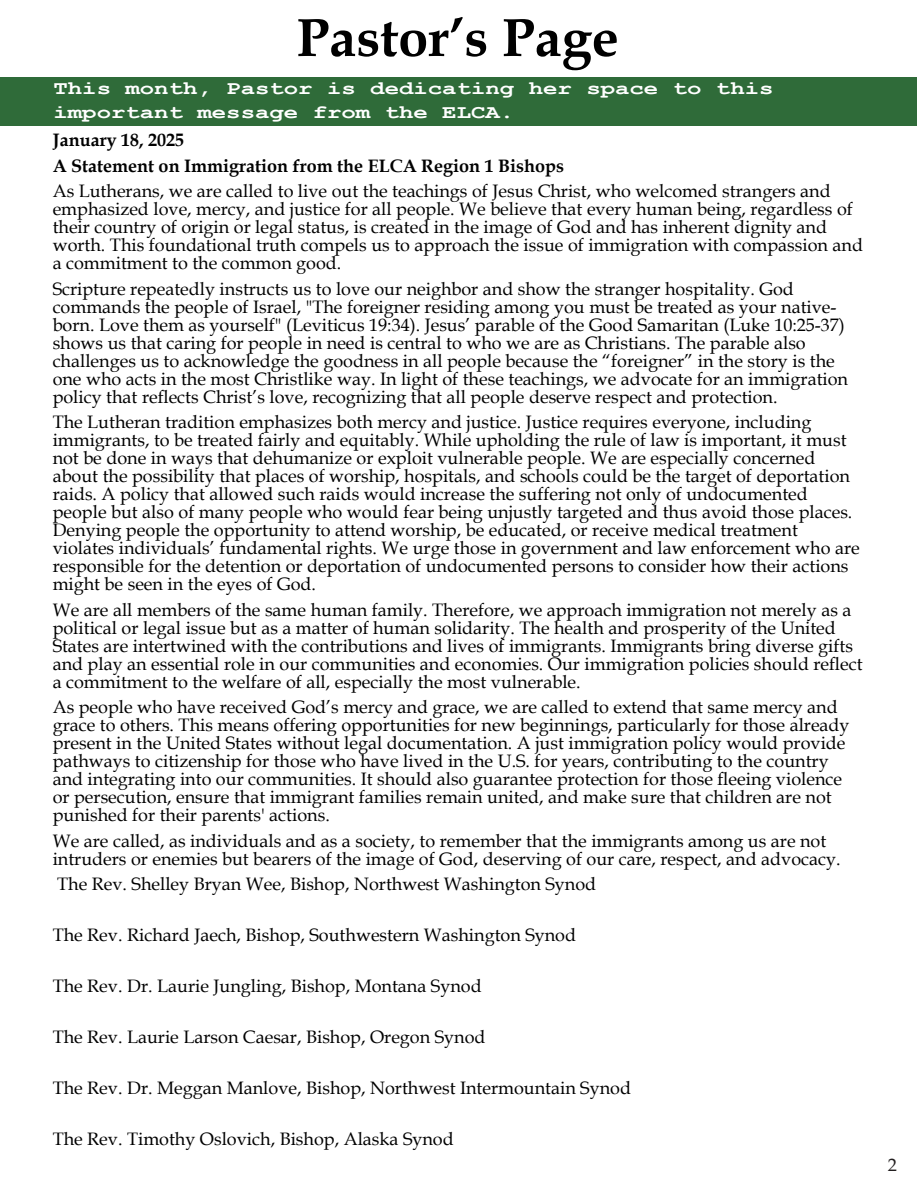
<style>
.page{position:relative;width:918px;height:1188px;background:#fff}
.page>*{position:absolute;margin:0;border:0;box-sizing:border-box;transform-origin:0 0}
.t1{font:700 54px "Book Antiqua";color:#000}
.t2{font:700 19.2px "Courier New";color:#fff;scale:1.25 1}
.t3{font:18px "Book Antiqua";color:#000}
.t4{font:700 18px "Book Antiqua";color:#000}
.t5{font:18px "Book Antiqua";color:#231f20}
</style>
<div class="page">
<div style="left:0;top:77px;width:917px;height:49px;background:#2f6b39"></div>
<p class="t1" style="left:296px;top:17px;width:324px">Pastor’s Page</p>
<p class="t2" style="left:53px;top:82px;width:578px">This month, Pastor is dedicating her space to this</p>
<p class="t2" style="left:53px;top:106px;width:370px">important message from the ELCA.</p>
<p class="t4" style="left:53px;top:133px;width:133px">January 18, 2025</p>
<p class="t4" style="left:53px;top:159px;width:513px">A Statement on Immigration from the ELCA Region 1 Bishops</p>
<p class="t3" style="left:53px;top:184px;width:780px">As Lutherans, we are called to live out the teachings of Jesus Christ, who welcomed strangers and</p>
<p class="t3" style="left:53px;top:202px;width:802px">emphasized love, mercy, and justice for all people. We believe that every human being, regardless of</p>
<p class="t3" style="left:53px;top:220px;width:776px">their country of origin or legal status, is created in the image of God and has inherent dignity and</p>
<p class="t3" style="left:53px;top:238px;width:812px">worth. This foundational truth compels us to approach the issue of immigration with compassion and</p>
<p class="t3" style="left:53px;top:256px;width:290px">a commitment to the common good.</p>
<p class="t3" style="left:53px;top:282px;width:743px">Scripture repeatedly instructs us to love our neighbor and show the stranger hospitality. God</p>
<p class="t3" style="left:53px;top:300px;width:785px">commands the people of Israel, "The foreigner residing among you must be treated as your native-</p>
<p class="t3" style="left:53px;top:318px;width:794px">born. Love them as yourself" (Leviticus 19:34). Jesus’ parable of the Good Samaritan (Luke 10:25-37)</p>
<p class="t3" style="left:53px;top:336px;width:755px">shows us that caring for people in need is central to who we are as Christians. The parable also</p>
<p class="t3" style="left:53px;top:354px;width:784px">challenges us to acknowledge the goodness in all people because the “foreigner” in the story is the</p>
<p class="t3" style="left:53px;top:372px;width:797px">one who acts in the most Christlike way. In light of these teachings, we advocate for an immigration</p>
<p class="t3" style="left:53px;top:390px;width:726px">policy that reflects Christ’s love, recognizing that all people deserve respect and protection.</p>
<p class="t3" style="left:53px;top:415px;width:760px">The Lutheran tradition emphasizes both mercy and justice. Justice requires everyone, including</p>
<p class="t3" style="left:53px;top:433px;width:795px">immigrants, to be treated fairly and equitably. While upholding the rule of law is important, it must</p>
<p class="t3" style="left:53px;top:451px;width:764px">not be done in ways that dehumanize or exploit vulnerable people. We are especially concerned</p>
<p class="t3" style="left:53px;top:469px;width:799px">about the possibility that places of worship, hospitals, and schools could be the target of deportation</p>
<p class="t3" style="left:53px;top:487px;width:757px">raids. A policy that allowed such raids would increase the suffering not only of undocumented</p>
<p class="t3" style="left:53px;top:505px;width:801px">people but also of many people who would fear being unjustly targeted and thus avoid those places.</p>
<p class="t3" style="left:53px;top:523px;width:747px">Denying people the opportunity to attend worship, be educated, or receive medical treatment</p>
<p class="t3" style="left:53px;top:541px;width:809px">violates individuals’ fundamental rights. We urge those in government and law enforcement who are</p>
<p class="t3" style="left:53px;top:559px;width:797px">responsible for the detention or deportation of undocumented persons to consider how their actions</p>
<p class="t3" style="left:53px;top:577px;width:265px">might be seen in the eyes of God.</p>
<p class="t3" style="left:53px;top:603px;width:800px">We are all members of the same human family. Therefore, we approach immigration not merely as a</p>
<p class="t3" style="left:53px;top:621px;width:785px">political or legal issue but as a matter of human solidarity. The health and prosperity of the United</p>
<p class="t3" style="left:53px;top:639px;width:802px">States are intertwined with the contributions and lives of immigrants. Immigrants bring diverse gifts</p>
<p class="t3" style="left:53px;top:657px;width:811px">and play an essential role in our communities and economies. Our immigration policies should reflect</p>
<p class="t3" style="left:53px;top:675px;width:530px">a commitment to the welfare of all, especially the most vulnerable.</p>
<p class="t3" style="left:53px;top:700px;width:787px">As people who have received God’s mercy and grace, we are called to extend that same mercy and</p>
<p class="t3" style="left:53px;top:718px;width:798px">grace to others. This means offering opportunities for new beginnings, particularly for those already</p>
<p class="t3" style="left:53px;top:736px;width:794px">present in the United States without legal documentation. A just immigration policy would provide</p>
<p class="t3" style="left:53px;top:754px;width:778px">pathways to citizenship for those who have lived in the U.S. for years, contributing to the country</p>
<p class="t3" style="left:53px;top:772px;width:791px">and integrating into our communities. It should also guarantee protection for those fleeing violence</p>
<p class="t3" style="left:53px;top:790px;width:781px">or persecution, ensure that immigrant families remain united, and make sure that children are not</p>
<p class="t3" style="left:53px;top:808px;width:279px">punished for their parents' actions.</p>
<p class="t3" style="left:53px;top:834px;width:775px">We are called, as individuals and as a society, to remember that the immigrants among us are not</p>
<p class="t3" style="left:53px;top:852px;width:789px">intruders or enemies but bearers of the image of God, deserving of our care, respect, and advocacy.</p>
<p class="t3" style="left:57px;top:877px;width:541px">The Rev. Shelley Bryan Wee, Bishop, Northwest Washington Synod</p>
<p class="t3" style="left:53px;top:928px;width:525px">The Rev. Richard Jaech, Bishop, Southwestern Washington Synod</p>
<p class="t3" style="left:53px;top:979px;width:431px">The Rev. Dr. Laurie Jungling, Bishop, Montana Synod</p>
<p class="t3" style="left:53px;top:1030px;width:434px">The Rev. Laurie Larson Caesar, Bishop, Oregon Synod</p>
<p class="t3" style="left:53px;top:1081px;width:580px">The Rev. Dr. Meggan Manlove, Bishop, Northwest Intermountain Synod</p>
<p class="t3" style="left:53px;top:1132px;width:403px">The Rev. Timothy Oslovich, Bishop, Alaska Synod</p>
<p class="t5" style="left:888px;top:1158px;width:10px">2</p>
</div>
